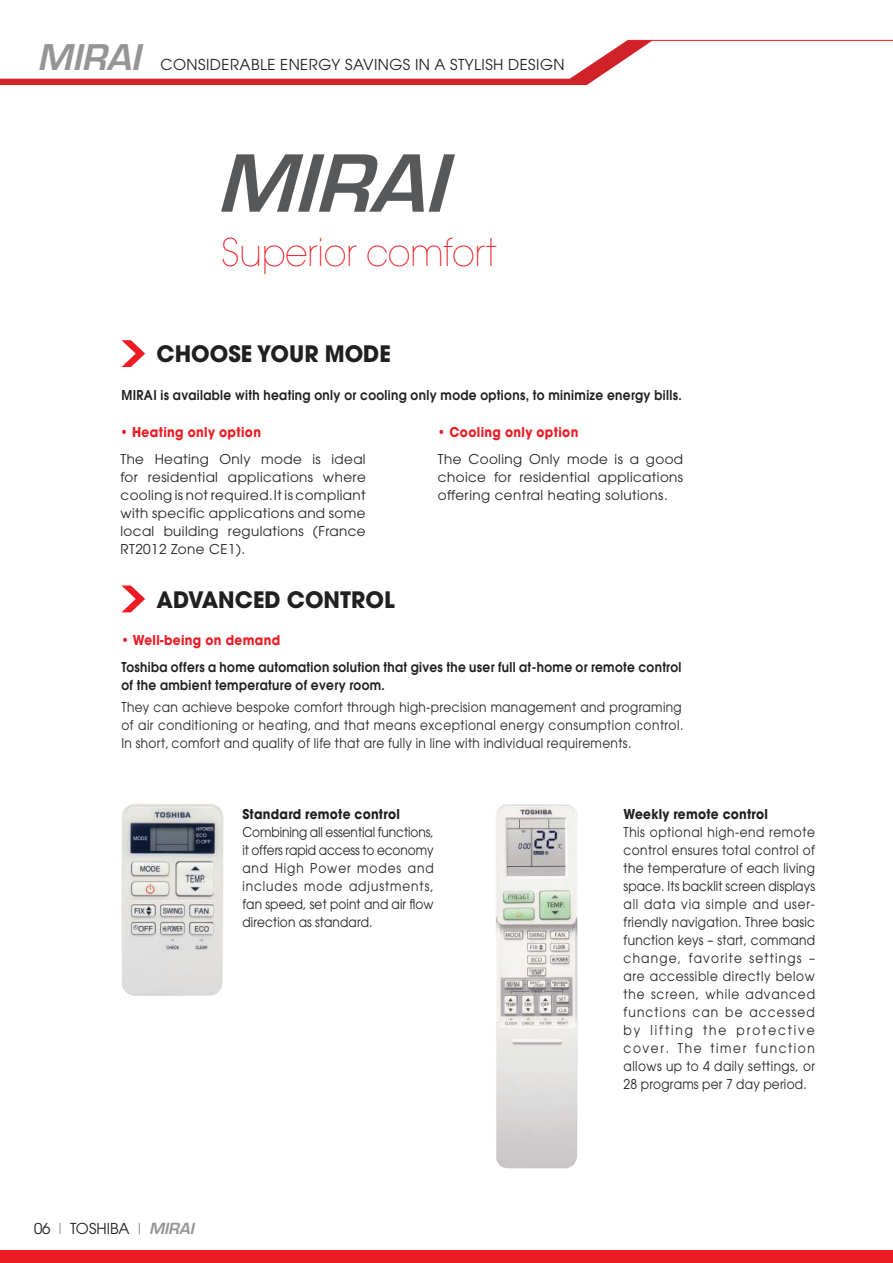
<style>
.page{position:relative;width:893px;height:1263px;background:#fff}
.page>*{position:absolute;margin:0;border:0;box-sizing:border-box;transform-origin:0 0}
.t1{font:200 37.95px "Avant Garde";letter-spacing:-.01em;color:#ed1c24;scale:.94 1}
.t2{font:italic 600 34.5px "Eurostile";color:#939597}
.t3{font:700 22.5px "Avant Garde";color:#221f1f}
.t4{font:15px "Avant Garde";letter-spacing:.03em;color:#221f1f}
.t5{font:15px "Avant Garde";color:#221f1f}
.t6{font:13.5px/18px "Avant Garde";letter-spacing:.03em;color:#221f1f;text-align:justify;scale:.9 1}
.t7{font:13.5px/18px "Avant Garde";letter-spacing:.03em;color:#221f1f}
.t8{font:600 13.5px/26.5px "Avant Garde";letter-spacing:.03em;color:#221f1f;scale:.9 1}
.t9{font:700 13.5px "Avant Garde";letter-spacing:.02em;color:#221f1f;scale:.9 1}
.s1{color:#ed1c24}
.s2{font-weight:700;color:#ed1c24}
.s3{font-weight:400;color:#ed1c24}
.s4{font-weight:200}
.s5{font-family:"Eurostile";font-weight:600;font-style:italic;color:#939597}
</style>
<div class="page">
<hr style="left:627px;top:40px;width:266px;height:1px;background:#ed1c24">
<svg style="left:0;top:40px;width:653px;height:45px"></svg>
<div style="left:0;top:1250px;width:893px;height:13px;background:#ed1c24"></div>
<svg style="left:221px;top:154px;width:234px;height:58px"></svg>
<svg style="left:121px;top:340px;width:24px;height:27px"></svg>
<svg style="left:121px;top:585px;width:24px;height:27px"></svg>
<img style="left:121px;top:803px;width:103px;height:193px">
<img style="left:495px;top:804px;width:83px;height:365px">
<h2 class="t2" style="left:37px;top:38px;width:105px">MIRAI</h2>
<p class="t4" style="left:160px;top:58px;width:406px">CONSIDERABLE ENERGY SAVINGS IN A STYLISH DESIGN</p>
<h1 class="t1" style="left:221px;top:238px;width:295px">Superior comfort</h1>
<h3 class="t3" style="left:157px;top:345px;width:236px">CHOOSE YOUR MODE</h3>
<p class="t8" style="left:121px;top:383px;width:624px">MIRAI is available with heating only or cooling only mode options, to minimize energy bills.</p>
<p class="t7" style="left:121px;top:420px;width:247px;line-height:26.5px"><span class="s1">•</span> <span class="s2">Heating only option<br></span>The Heating Only mode is ideal</p>
<p class="t7" style="left:121px;top:469px;width:247px;text-align:justify">for residential applications where cooling is not required. It is compliant with specific applications and some local building regulations (France RT2012 Zone CE1).</p>
<h3 class="t3" style="left:157px;top:591px;width:240px">ADVANCED CONTROL</h3>
<p class="t7" style="left:438px;top:420px;width:247px;line-height:26.5px"><span class="s1">•</span> <span class="s2">Cooling only option<br></span>The Cooling Only mode is a good</p>
<p class="t7" style="left:438px;top:469px;width:247px">choice for residential applications offering central heating solutions.</p>
<p class="t8" style="left:121px;top:628px;width:624px"><span class="s3">•</span> <span class="s2">Well-being on demand<br></span>Toshiba offers a home automation solution that gives the user full at-home or remote control</p>
<p class="t8" style="left:121px;top:673px;width:294px">of the ambient temperature of every room.</p>
<p class="t6" style="left:121px;top:699px;width:626px">They can achieve bespoke comfort through high-precision management and programing of air conditioning or heating, and that means exceptional energy consumption control.<br>In short, comfort and quality of life that are fully in line with individual requirements.</p>
<p class="t9" style="left:242px;top:808px;width:177px">Standard remote control</p>
<p class="t6" style="left:242px;top:824px;width:214px">Combining all essential functions, it offers rapid access to economy and High Power modes and includes mode adjustments, fan speed, set point and air flow direction as standard.</p>
<p class="t5" style="left:34px;top:1222px;width:161px">06 <span class="s4">I</span> TOSHIBA <span class="s4">I</span> <span class="s5">MIRAI</span></p>
<p class="t9" style="left:624px;top:808px;width:162px">Weekly remote control</p>
<p class="t6" style="left:624px;top:824px;width:214px">This optional high-end remote control ensures total control of the temperature of each living space. Its backlit screen displays all data via simple and user&shy;friendly navigation. Three basic function keys – start, command change, favorite settings – are accessible directly below the screen, while advanced functions can be accessed by lifting the protective cover. The timer function allows up to 4 daily settings, or 28 programs per 7 day period.</p>
</div>
